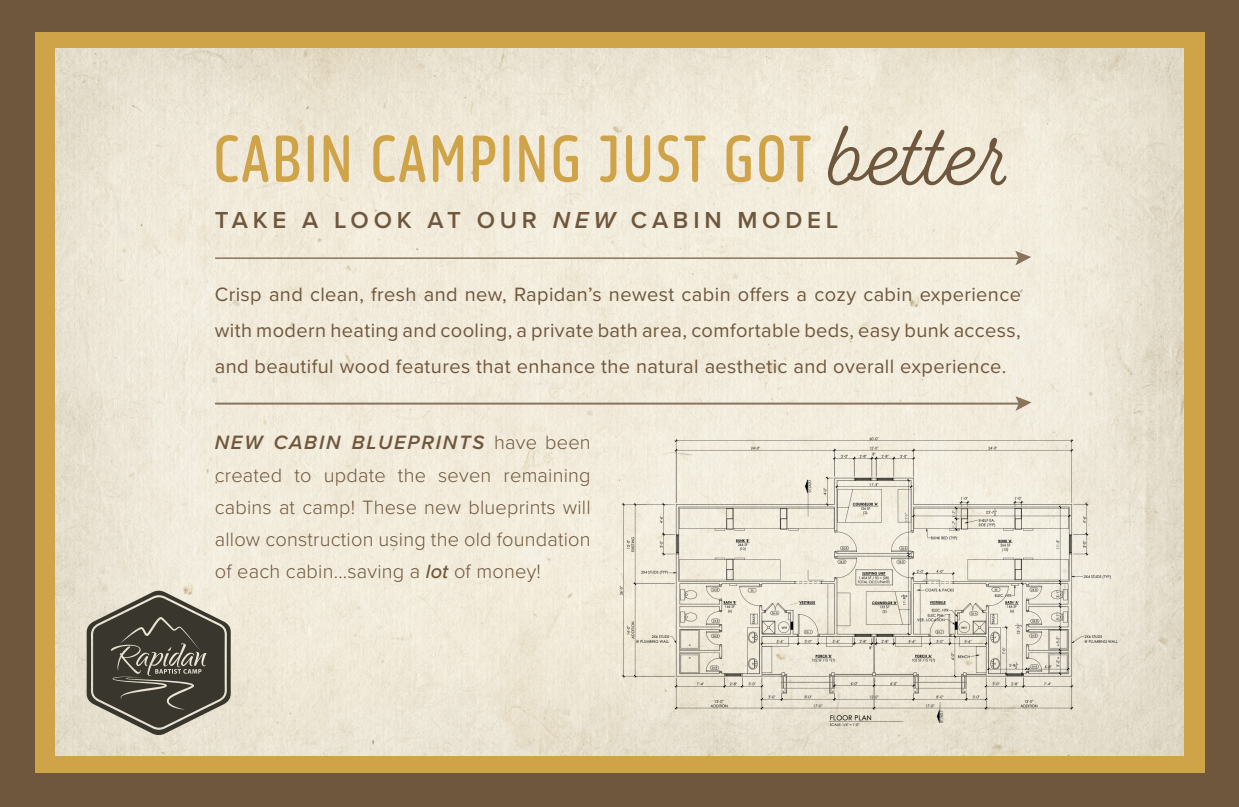
<style>
.page{position:relative;width:1239px;height:807px;background:#fff}
.page>*{position:absolute;margin:0;border:0;box-sizing:border-box;transform-origin:0 0}
.t1{font:600 24px "Proxima Nova";letter-spacing:.2em;color:#6f573d}
.t2{font:20px/36px "Proxima Nova";letter-spacing:.02em;color:#6f573d;text-align:justify}
.t3{font:300 20px/32px "Proxima Nova";letter-spacing:.01em;color:#6f573d;text-align:justify}
.s1{font-style:italic}
.s2{font-weight:600;font-style:italic}
.s3{font-weight:500;font-style:italic}
</style>
<div class="page">
<div style="left:0;top:0;width:1238px;height:806px;background:#6f573d"></div>
<div style="left:35px;top:32px;width:1168px;height:740px;background:#cfa348"></div>
<img style="left:55px;top:49px;width:1128px;height:706px">
<img style="left:594px;top:429px;width:533px;height:300px">
<svg style="left:87px;top:590px;width:144px;height:145px;background:#736e63"></svg>
<svg style="left:216px;top:135px;width:594px;height:47px"></svg>
<svg style="left:828px;top:125px;width:178px;height:60px;background:#d0c6b3"></svg>
<hr style="left:215px;top:257px;width:807px;height:2px;background:#8a745d">
<svg style="left:1015px;top:251px;width:16px;height:14px"></svg>
<hr style="left:216px;top:402px;width:807px;height:2px;background:#8a745d">
<svg style="left:1015px;top:396px;width:16px;height:15px"></svg>
<p class="t1" style="left:215px;top:202px;width:625px">TAKE A LOOK AT OUR <span class="s1">NEW</span> CABIN MODEL</p>
<p class="t2" style="left:215px;top:275px;width:807px">Crisp and clean, fresh and new, Rapidan’s newest cabin offers a cozy cabin experience with modern heating and cooling, a private bath area, comfortable beds, easy bunk access, and beautiful wood features that enhance the natural aesthetic and overall experience.</p>
<p class="t3" style="left:215px;top:425px;width:377px"><span class="s2">NEW CABIN BLUEPRINTS</span> have been created to update the seven remaining cabins at camp! These new blueprints will allow construction using the old foundation of each cabin...saving a <span class="s3">lot</span> of money!</p>
</div>
